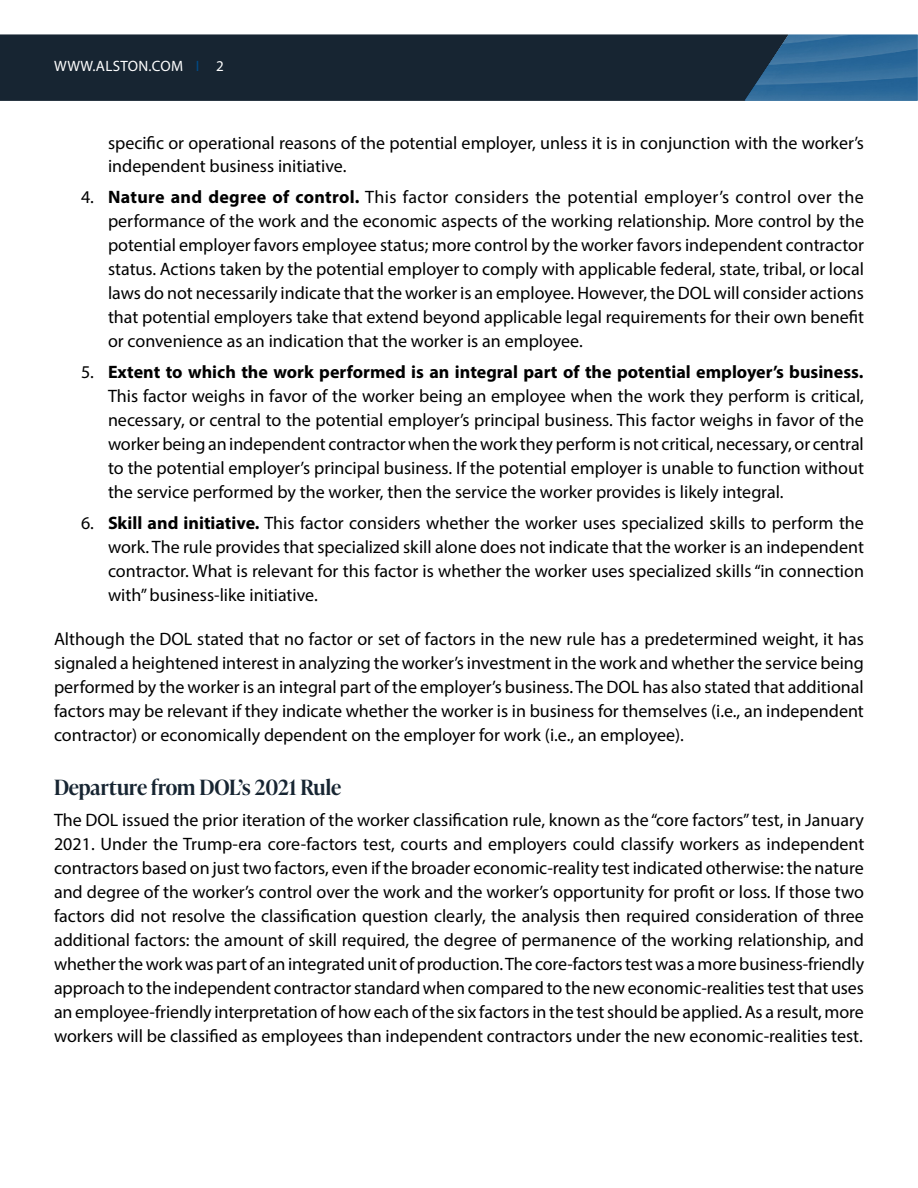
<style>
.page{position:relative;width:918px;height:1188px;background:#fff}
.page>*{position:absolute;margin:0;border:0;box-sizing:border-box;transform-origin:0 0}
.t1{font:600 21px "Ivy Presto Headline";letter-spacing:-.005em;color:#172532}
.t2{font:18px/24px "Myriad Pro";color:#000;text-align:justify}
.t3{font:15px "Myriad Pro";letter-spacing:.02em;color:#fff}
.s1{color:#004b87}
.s2{font-weight:700}
</style>
<div class="page">
<div style="left:0;top:34px;width:789px;height:67px;background:#172532"></div>
<img style="left:745px;top:35px;width:173px;height:66px">
<p class="t3" style="left:54px;top:56px;width:171px">WWW.ALSTON.COM <span class="s1">I</span> 2</p>
<p class="t2" style="left:108px;top:130px;width:758px">specific or operational reasons of the potential employer, unless it is in conjunction with the worker’s independent business initiative.</p>
<p class="t2" style="left:108px;top:185px;width:758px;text-indent:-27px">4. <span class="s2">Nature and degree of control.</span> This factor considers the potential employer’s control over the performance of the work and the economic aspects of the working relationship. More control by the potential employer favors employee status; more control by the worker favors independent contractor status. Actions taken by the potential employer to comply with applicable federal, state, tribal, or local laws do not necessarily indicate that the worker is an employee. However, the DOL will consider actions that potential employers take that extend beyond applicable legal requirements for their own benefit or convenience as an indication that the worker is an employee.</p>
<p class="t2" style="left:108px;top:360px;width:758px;text-indent:-27px">5. <span class="s2">Extent to which the work performed is an integral part of the potential employer’s business.<br></span>This factor weighs in favor of the worker being an employee when the work they perform is critical, necessary, or central to the potential employer’s principal business. This factor weighs in favor of the worker being an independent contractor when the work they perform is not critical, necessary, or central to the potential employer’s principal business. If the potential employer is unable to function without the service performed by the worker, then the service the worker provides is likely integral.</p>
<p class="t2" style="left:108px;top:510px;width:758px;text-indent:-27px">6. <span class="s2">Skill and initiative.</span> This factor considers whether the worker uses specialized skills to perform the work. The rule provides that specialized skill alone does not indicate that the worker is an independent contractor. What is relevant for this factor is whether the worker uses specialized skills “in connection with” business-like initiative.</p>
<p class="t2" style="left:54px;top:627px;width:812px">Although the DOL stated that no factor or set of factors in the new rule has a predetermined weight, it has signaled a heightened interest in analyzing the worker’s investment in the work and whether the service being performed by the worker is an integral part of the employer’s business. The DOL has also stated that additional factors may be relevant if they indicate whether the worker is in business for themselves (i.e., an independent contractor) or economically dependent on the employer for work (i.e., an employee).</p>
<p class="t1" style="left:54px;top:772px;width:289px">Departure from DOL’s 2021 Rule</p>
<p class="t2" style="left:54px;top:807px;width:812px">The DOL issued the prior iteration of the worker classification rule, known as the “core factors” test, in January 2021. Under the Trump-era core-factors test, courts and employers could classify workers as independent contractors based on just two factors, even if the broader economic-reality test indicated otherwise: the nature and degree of the worker’s control over the work and the worker’s opportunity for profit or loss. If those two factors did not resolve the classification question clearly, the analysis then required consideration of three additional factors: the amount of skill required, the degree of permanence of the working relationship, and whether the work was part of an integrated unit of production. The core-factors test was a more business-friendly approach to the independent contractor standard when compared to the new economic-realities test that uses an employee-friendly interpretation of how each of the six factors in the test should be applied. As a result, more workers will be classified as employees than independent contractors under the new economic-realities test.</p>
</div>
